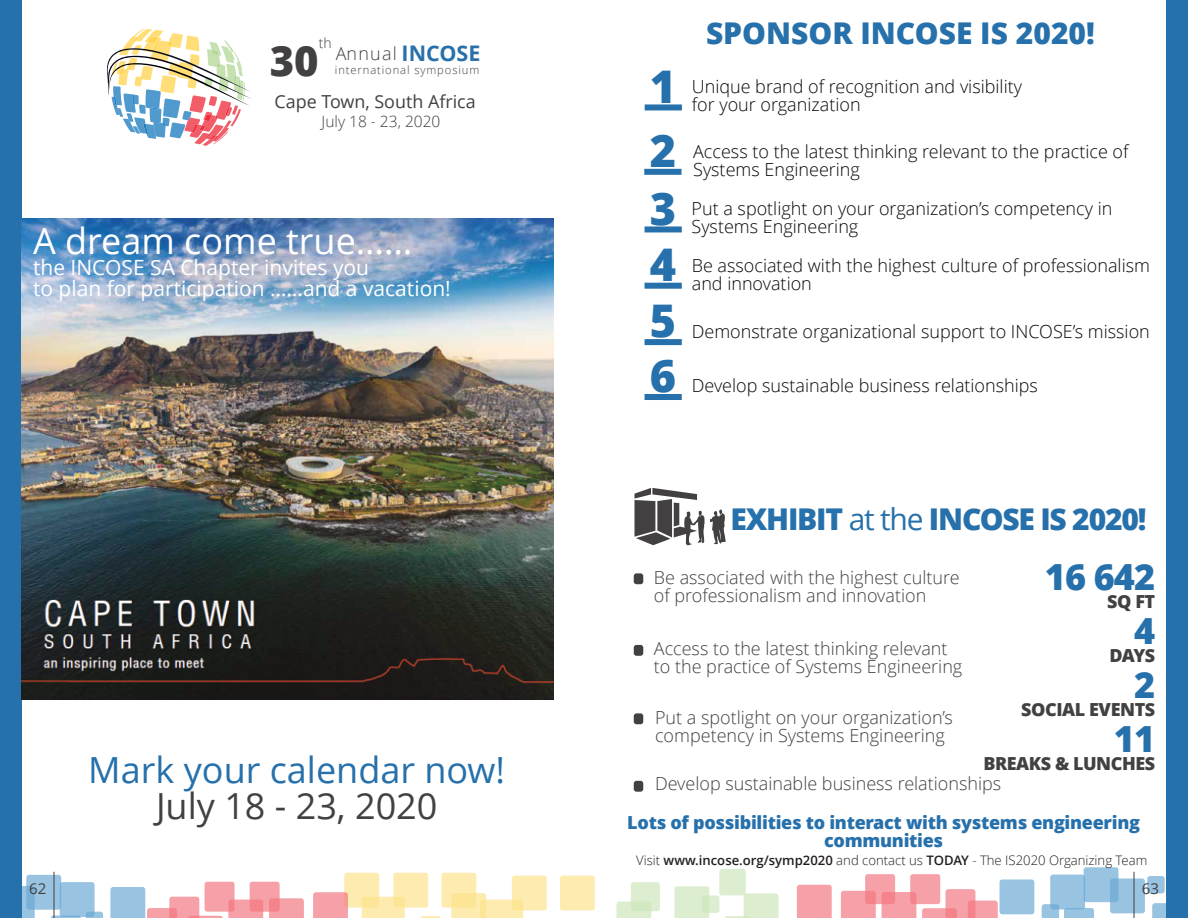
<style>
.page{position:relative;width:1188px;height:918px;background:#fff}
.page>*{position:absolute;margin:0;border:0;box-sizing:border-box;transform-origin:0 0}
.t1{font:800 45px "Open Sans";color:#2670ab}
.t2{font:800 41.85px "Open Sans";color:#424041}
.t3{font:36px "Open Sans";color:#2670ab}
.t4{font:36px "Open Sans";color:#fff}
.t5{font:36px "Open Sans";color:#424041}
.t6{font:800 36px "Open Sans";letter-spacing:-.025em;color:#2670ab}
.t7{font:800 30px "Open Sans";letter-spacing:-.03em;color:#2670ab}
.t8{font:800 30px "Open Sans";color:#2670ab}
.t9{font:21px/21px "Open Sans";color:#fff}
.t10{font:300 18px/18px "Open Sans";color:#080704}
.t11{font:300 18px/18px "Open Sans";color:#424041}
.t12{font:800 18px/18px "Open Sans";letter-spacing:-.015em;color:#2670ab;text-align:center}
.t13{font:800 18px "Open Sans";letter-spacing:-.025em;color:#424041}
.t14{font:17.85px "Open Sans";color:#424041}
.t15{font:300 17.85px "Open Sans";letter-spacing:.07em;color:#424041}
.t16{font:300 15.45px "Open Sans";color:#424041}
.t17{font:15px "Open Sans";color:#424041}
.t18{font:300 13.95px "Open Sans";color:#424041}
.t19{font:300 13.05px "Open Sans";color:#231f20}
.t20{font:300 11.25px "Open Sans";letter-spacing:.08em;color:#424041}
.s1{font-weight:700;font-size:21.45px;color:#2770ac}
.s2{font-weight:400}
.s3{font-weight:600}
</style>
<div class="page">
<svg style="left:674px;top:886px;width:35px;height:32px"></svg>
<svg style="left:616px;top:902px;width:35px;height:16px"></svg>
<div style="left:560px;top:876px;width:35px;height:34px;background:#feebaf;border-radius:3px"></div>
<div style="left:512px;top:876px;width:35px;height:34px;background:#feebaf;border-radius:3px"></div>
<svg style="left:451px;top:893px;width:72px;height:25px"></svg>
<div style="left:344px;top:873px;width:35px;height:35px;background:#feebaf;border-radius:3px"></div>
<svg style="left:441px;top:873px;width:35px;height:35px"></svg>
<div style="left:393px;top:873px;width:35px;height:35px;background:#feebaf;border-radius:3px"></div>
<svg style="left:420px;top:916px;width:21px;height:2px"></svg>
<svg style="left:362px;top:897px;width:43px;height:21px"></svg>
<svg style="left:702px;top:895px;width:17px;height:18px"></svg>
<div style="left:719px;top:869px;width:27px;height:26px;background:#dcedd0;border-radius:3px"></div>
<svg style="left:724px;top:893px;width:55px;height:25px"></svg>
<svg style="left:631px;top:882px;width:29px;height:29px"></svg>
<svg style="left:51px;top:912px;width:52px;height:6px"></svg>
<svg style="left:313px;top:892px;width:35px;height:26px"></svg>
<div style="left:205px;top:882px;width:30px;height:30px;background:#f6a0a7;border-radius:3px"></div>
<svg style="left:269px;top:898px;width:35px;height:20px"></svg>
<svg style="left:250px;top:882px;width:30px;height:30px"></svg>
<svg style="left:22px;top:886px;width:13px;height:32px"></svg>
<div style="left:60px;top:882px;width:35px;height:35px;background:#98c3e1;border-radius:3px"></div>
<svg style="left:26px;top:875px;width:35px;height:35px"></svg>
<svg style="left:110px;top:887px;width:153px;height:31px"></svg>
<svg style="left:882px;top:892px;width:34px;height:26px"></svg>
<div style="left:1000px;top:879px;width:34px;height:35px;background:#98c3e1;border-radius:3px"></div>
<svg style="left:1042px;top:904px;width:52px;height:14px"></svg>
<div style="left:1147px;top:876px;width:18px;height:17px;background:#98c3e1;border-radius:3px"></div>
<svg style="left:797px;top:885px;width:35px;height:33px"></svg>
<svg style="left:910px;top:874px;width:30px;height:30px"></svg>
<svg style="left:841px;top:891px;width:35px;height:27px"></svg>
<svg style="left:865px;top:874px;width:30px;height:30px"></svg>
<div style="left:1110px;top:879px;width:35px;height:34px;background:linear-gradient(to bottom,#96c2e1,#98c3e1);border-radius:3px"></div>
<svg style="left:1152px;top:879px;width:14px;height:39px"></svg>
<div style="left:1050px;top:875px;width:35px;height:34px;background:#98c3e1;border-radius:3px"></div>
<svg style="left:1084px;top:867px;width:34px;height:35px"></svg>
<svg style="left:922px;top:889px;width:76px;height:29px"></svg>
<div style="left:0;top:0;width:22px;height:918px;background:#2670ab"></div>
<div style="left:1166px;top:0;width:22px;height:918px;background:#2670ab"></div>
<hr style="left:54px;top:872px;width:1px;height:46px;background:#424041">
<hr style="left:1134px;top:872px;width:1px;height:46px;background:#424041">
<svg style="left:106px;top:29px;width:146px;height:117px"></svg>
<img style="left:22px;top:218px;width:531px;height:481px">
<svg style="left:634px;top:488px;width:92px;height:57px"></svg>
<div style="left:634px;top:573px;width:9px;height:11px;background:#424041;border:2px solid #424041;border-radius:2px"></div>
<div style="left:634px;top:713px;width:9px;height:11px;background:#424041;border:2px solid #424041;border-radius:2px"></div>
<div style="left:634px;top:781px;width:9px;height:11px;background:#424041;border:2px solid #424041;border-radius:2px"></div>
<div style="left:634px;top:645px;width:9px;height:11px;background:#424041;border:2px solid #424041;border-radius:2px"></div>
<div style="left:648px;top:104px;width:31px;height:6px;background:#2670ab"></div>
<div style="left:648px;top:394px;width:31px;height:6px;background:#2670ab"></div>
<div style="left:648px;top:339px;width:31px;height:6px;background:#2670ab"></div>
<div style="left:648px;top:283px;width:31px;height:6px;background:#2670ab"></div>
<div style="left:648px;top:226px;width:31px;height:6px;background:#2670ab"></div>
<div style="left:647px;top:169px;width:32px;height:6px;background:#2670ab"></div>
<p class="t18" style="left:319px;top:38px;width:14px">th</p>
<h2 class="t2" style="left:270px;top:44px;width:50px">30</h2>
<p class="t15" style="left:336px;top:46px;width:146px">Annual <span class="s1">INCOSE</span></p>
<p class="t20" style="left:335px;top:65px;width:146px">international symposium</p>
<p class="t14" style="left:274px;top:94px;width:203px">Cape Town, South Africa</p>
<p class="t16" style="left:322px;top:115px;width:120px">July 18 - 23, 2020</p>
<h3 class="t4" style="left:33px;top:226px;width:381px">A dream come true……</h3>
<p class="t9" style="left:33px;top:259px;width:419px">the INCOSE SA Chapter invites you<br>to plan for participation ……and a vacation!</p>
<h3 class="t3" style="left:88px;top:756px;width:418px">Mark your calendar now!</h3>
<h3 class="t5" style="left:156px;top:792px;width:283px">July 18 - 23, 2020</h3>
<h1 class="t1" style="left:650px;top:68px;width:28px">1</h1>
<h3 class="t8" style="left:706px;top:21px;width:390px">SPONSOR INCOSE IS 2020!</h3>
<p class="t10" style="left:692px;top:80px;width:332px">Unique brand of recognition and visibility</p>
<p class="t10" style="left:692px;top:98px;width:170px">for your organization</p>
<h1 class="t1" style="left:650px;top:133px;width:28px">2</h1>
<p class="t10" style="left:693px;top:144px;width:437px">Access to the latest thinking relevant to the practice of<br>Systems Engineering</p>
<h1 class="t1" style="left:650px;top:190px;width:28px">3</h1>
<p class="t10" style="left:692px;top:202px;width:422px">Put a spotlight on your organization’s competency in<br>Systems Engineering</p>
<h1 class="t1" style="left:650px;top:247px;width:28px">4</h1>
<p class="t10" style="left:692px;top:258px;width:460px">Be associated with the highest culture of professionalism and innovation</p>
<h1 class="t1" style="left:650px;top:303px;width:28px">5</h1>
<h1 class="t1" style="left:650px;top:358px;width:28px">6</h1>
<p class="t10" style="left:692px;top:324px;width:460px">Demonstrate organizational support to INCOSE’s mission</p>
<p class="t10" style="left:692px;top:378px;width:348px">Develop sustainable business relationships</p>
<h3 class="t7" style="left:731px;top:507px;width:418px">EXHIBIT <span class="s2">at the</span> INCOSE IS 2020!</h3>
<h3 class="t6" style="left:1045px;top:562px;width:112px">16 642</h3>
<p class="t13" style="left:1107px;top:594px;width:50px">SQ FT</p>
<h3 class="t6" style="left:1134px;top:616px;width:23px">4</h3>
<p class="t13" style="left:1109px;top:648px;width:47px">DAYS</p>
<h3 class="t6" style="left:1134px;top:670px;width:23px">2</h3>
<p class="t13" style="left:1021px;top:702px;width:135px">SOCIAL EVENTS</p>
<h3 class="t6" style="left:1114px;top:724px;width:43px">11</h3>
<p class="t13" style="left:983px;top:756px;width:173px">BREAKS &amp; LUNCHES</p>
<p class="t11" style="left:654px;top:570px;width:307px">Be associated with the highest culture of professionalism and innovation</p>
<p class="t11" style="left:654px;top:641px;width:310px">Access to the latest thinking relevant to the practice of Systems Engineering</p>
<p class="t11" style="left:655px;top:710px;width:299px">Put a spotlight on your organization’s competency in Systems Engineering</p>
<p class="t11" style="left:655px;top:776px;width:348px">Develop sustainable business relationships</p>
<p class="t12" style="left:627px;top:815px;width:514px">Lots of possibilities to interact with systems engineering communities</p>
<p class="t19" style="left:636px;top:855px;width:513px">Visit <span class="s3">www.incose.org/symp2020</span> and contact us <span class="s3">TODAY</span> - The IS2020 Organizing Team</p>
<p class="t17" style="left:29px;top:883px;width:19px">62</p>
<p class="t17" style="left:1142px;top:883px;width:19px">63</p>
</div>
